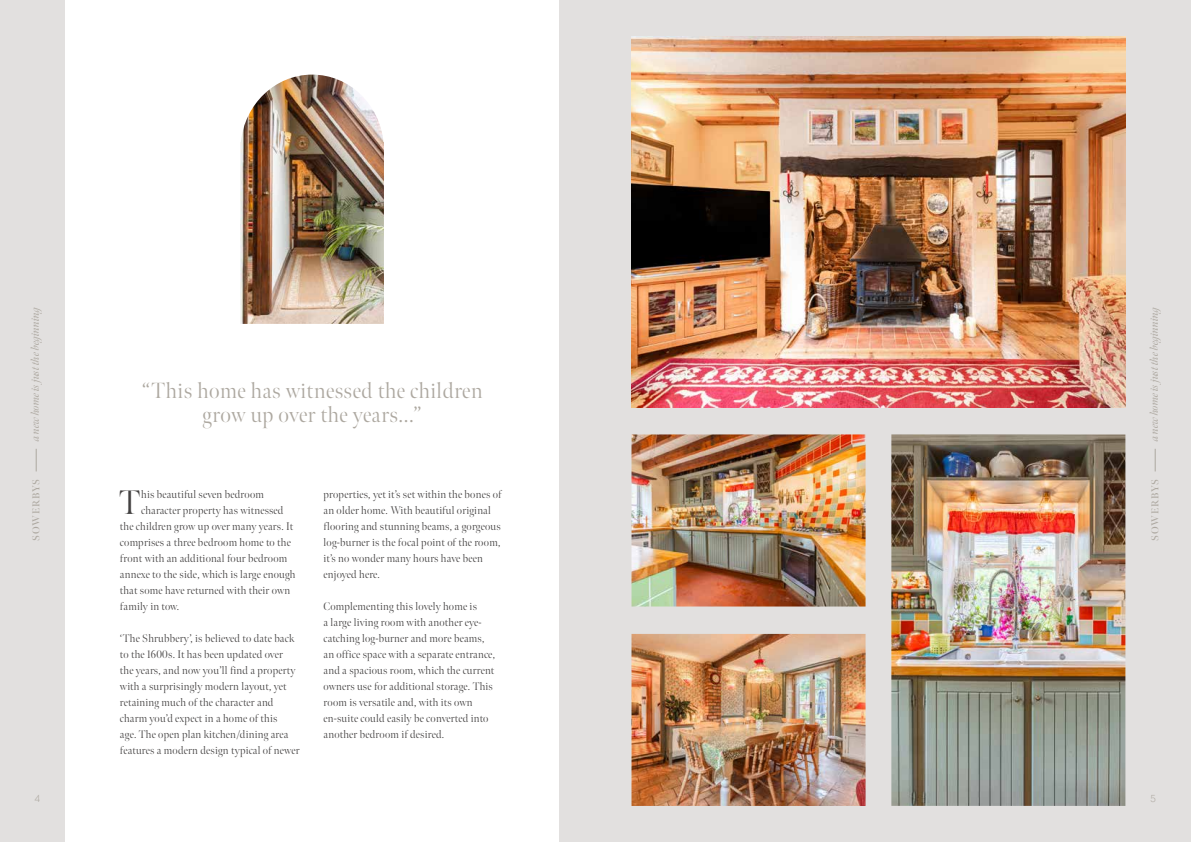
<style>
.page{position:relative;width:1191px;height:842px;background:#fff}
.page>*{position:absolute;margin:0;border:0;box-sizing:border-box;transform-origin:0 0}
.t1{font:300 34px "Meno Banner";color:#434141}
.t2{font:300 22px/24px "Meno Banner";letter-spacing:.025em;color:#ada8a0;text-align:center}
.t3{font:300 11px/16px "Meno Banner";letter-spacing:.02em;color:#434141}
.t4{font:italic 11px "Meno Banner";letter-spacing:-.01em;color:#ada8a0}
.t5{font:600 10px "Meno Banner";letter-spacing:.08em;color:#ada8a0}
.t6{font:300 10px "Quasimoda";color:#ada8a0}
</style>
<div class="page">
<div style="left:0;top:0;width:595px;height:842px;background:#e2e0df"></div>
<div style="left:595px;top:0;width:596px;height:842px;background:#e2e0df"></div>
<svg style="left:36px;top:449px;width:1px;height:22px"></svg>
<svg style="left:1155px;top:449px;width:1px;height:22px"></svg>
<div style="left:65px;top:0;width:494px;height:842px;background:#fff"></div>
<img style="left:240px;top:75px;width:144px;height:249px">
<img style="left:631px;top:36px;width:494px;height:372px">
<img style="left:891px;top:434px;width:234px;height:372px">
<img style="left:631px;top:434px;width:234px;height:172px">
<img style="left:631px;top:634px;width:234px;height:172px">
<p class="t4" style="left:29px;top:441px;width:138px;rotate:-90deg">a new home is just the beginning</p>
<p class="t4" style="left:1147px;top:441px;width:138px;rotate:-90deg">a new home is just the beginning</p>
<h2 class="t2" style="left:142px;top:379px;width:342px">“This home has witnessed the children grow up over the years...”</h2>
<p class="t5" style="left:30px;top:541px;width:63px;rotate:-90deg">SOWERBYS</p>
<p class="t5" style="left:1149px;top:541px;width:63px;rotate:-90deg">SOWERBYS</p>
<h1 class="t1" style="left:119px;top:482px;width:23px">T</h1>
<p class="t3" style="left:141px;top:486px;width:124px">his beautiful seven bedroom</p>
<p class="t3" style="left:323px;top:487px;width:179px">properties, yet it’s set within the bones of an older home. With beautiful original flooring and stunning beams, a gorgeous log-burner is the focal point of the room, it’s no wonder many hours have been enjoyed here.</p>
<p class="t3" style="left:323px;top:599px;width:173px">Complementing this lovely home is<br>a large living room with another eye&shy;catching log-burner and more beams, an office space with a separate entrance, and a spacious room, which the current owners use for additional storage. This room is versatile and, with its own en-suite could easily be converted into another bedroom if desired.</p>
<p class="t3" style="left:141px;top:502px;width:144px">character property has witnessed</p>
<p class="t3" style="left:120px;top:518px;width:175px">the children grow up over many years. It</p>
<p class="t3" style="left:120px;top:534px;width:172px">comprises a three bedroom home to the</p>
<p class="t3" style="left:120px;top:550px;width:169px">front with an additional four bedroom</p>
<p class="t3" style="left:120px;top:566px;width:177px">annexe to the side, which is large enough</p>
<p class="t3" style="left:120px;top:582px;width:172px">that some have returned with their own</p>
<p class="t3" style="left:120px;top:598px;width:61px">family in tow.</p>
<p class="t3" style="left:120px;top:630px;width:181px">‘The Shrubbery’, is believed to date back to the 1600s. It has been updated over<br>the years, and now you’ll find a property with a surprisingly modern layout, yet retaining much of the character and charm you’d expect in a home of this<br>age. The open plan kitchen/dining area features a modern design typical of newer</p>
<p class="t6" style="left:35px;top:791px;width:7px">4</p>
<p class="t6" style="left:1150px;top:791px;width:7px">5</p>
</div>
